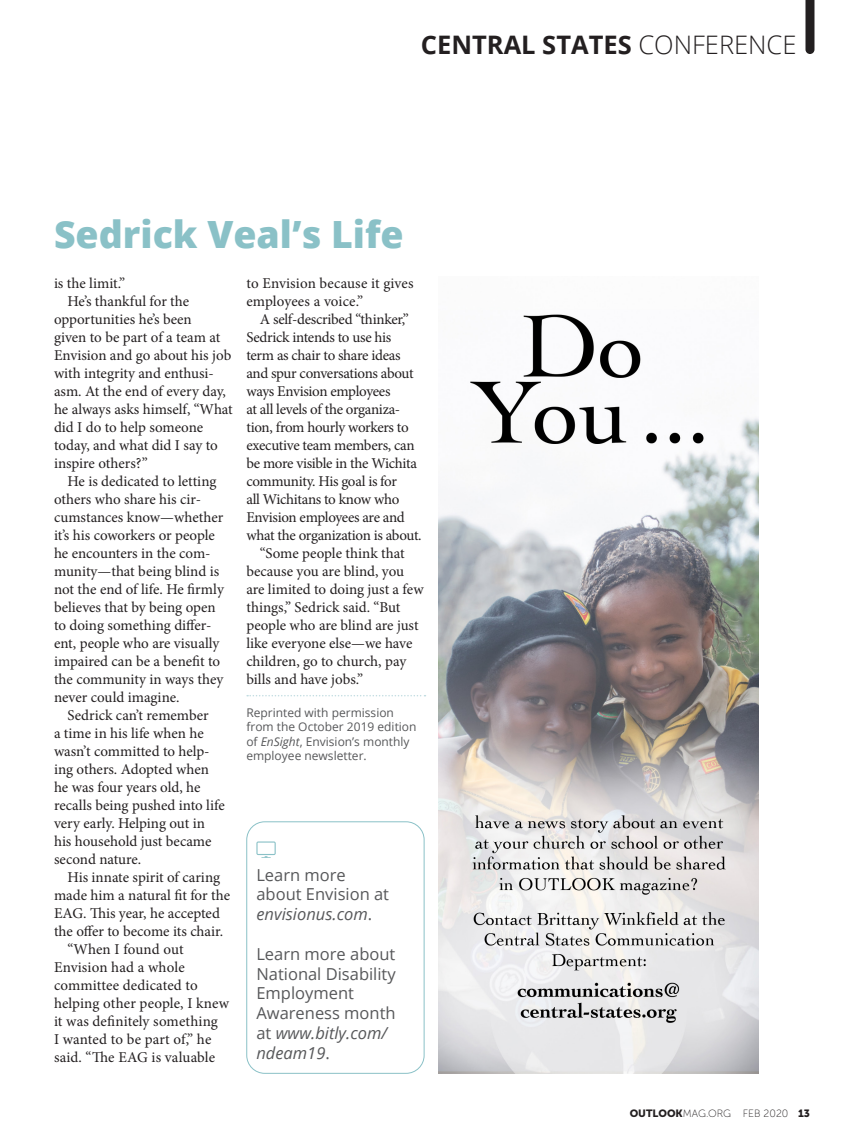
<style>
.page{position:relative;width:864px;height:1148px;background:#fff}
.page>*{position:absolute;margin:0;border:0;box-sizing:border-box;transform-origin:0 0}
.News_Title{font:800 37.5px "Open Sans";color:#8ac1c7}
.t1{font:700 25.5px "Open Sans";color:#231f20}
.Photo_Caption{font:16.5px/19.8px "Open Sans";color:#57585a}
.News_Text{font:15px/18px "Minion Pro";letter-spacing:-.005em;color:#231f20}
.News_Text-2{font:15px/18px "Minion Pro";letter-spacing:-.025em;color:#231f20}
.Author_Bio{font:12px/14.4px "Open Sans";color:#57585a}
.t2{font:10.5px "Museo Sans 100";color:#231f20}
.s1{font-weight:300}
.s2{font-style:italic}
.s3{font-family:"Museo Sans 900"}
</style>
<div class="page">
<svg style="left:806px;top:0;width:8px;height:54px"></svg>
<svg style="left:247px;top:695px;width:178px;height:1px"></svg>
<div style="left:246px;top:821px;width:178px;height:252px;border:1px solid #8ac1c7;border-radius:18px"></div>
<svg style="left:256px;top:841px;width:20px;height:17px"></svg>
<img style="left:439px;top:314px;width:319px;height:759px">
<h2 class="t1" style="left:421px;top:27px;width:377px">CENTRAL STATES <span class="s1">CONFERENCE</span></h2>
<p class="News_Title" style="left:54px;top:206px;width:351px">Sedrick Veal’s Life</p>
<p class="News_Text" style="left:54px;top:274px;width:73px">is the limit.”</p>
<p class="News_Text" style="left:54px;top:292px;width:180px;text-indent:14px">He’s thankful for the opportunities he’s been<br>given to be part of a team at<br>Envision and go about his job with integrity and enthusi&shy;asm. At the end of every day, he always asks himself, “What did I do to help someone today, and what did I say to inspire others?”</p>
<p class="News_Text" style="left:54px;top:472px;width:171px;text-indent:14px">He is dedicated to letting others who share his cir&shy;cumstances know—whether it’s his coworkers or people he encounters in the com&shy;munity—that being blind is not the end of life. He firmly believes that by being open to doing something differ&shy;ent, people who are visually impaired can be a benefit to the community in ways they never could imagine.</p>
<p class="News_Text" style="left:54px;top:706px;width:172px;text-indent:14px">Sedrick can’t remember<br>a time in his life when he wasn’t committed to help&shy;ing others. Adopted when he was four years old, he recalls being pushed into life very early. Helping out in his household just became second nature.</p>
<p class="News_Text" style="left:54px;top:868px;width:178px;text-indent:14px">His innate spirit of caring made him a natural fit for the<br>EAG. This year, he accepted the offer to become its chair.</p>
<p class="News_Text" style="left:54px;top:940px;width:177px;text-indent:14px">“When I found out<br>Envision had a whole committee dedicated to helping other people, I knew it was definitely something<br>I wanted to be part of,” he said. “The EAG is valuable</p>
<p class="News_Text" style="left:246px;top:274px;width:169px">to Envision because it gives employees a voice.”</p>
<p class="News_Text-2" style="left:246px;top:310px;width:177px;text-indent:14px">A self-described “thinker,”<br>Sedrick intends to use his term as chair to share ideas and spur conversations about ways Envision employees<br>at all levels of the organiza&shy;tion, from hourly workers to executive team members, can be more visible in the Wichita community. His goal is for<br>all Wichitans to know who<br>Envision employees are and what the organization is about.</p>
<p class="News_Text" style="left:246px;top:544px;width:179px;text-indent:14px">“Some people think that because you are blind, you are limited to doing just a few things,” Sedrick said. “But people who are blind are just like everyone else—we have children, go to church, pay bills and have jobs.”</p>
<p class="Author_Bio" style="left:246px;top:705px;width:172px">Reprinted with permission from the October 2019 edition of <span class="s2">EnSight</span>, Envision’s monthly employee newsletter.</p>
<p class="Photo_Caption" style="left:256px;top:864px;width:134px">Learn more about Envision at <span class="s2">envisionus.com</span>.</p>
<p class="Photo_Caption" style="left:256px;top:943px;width:141px">Learn more about<br>National Disability<br>Employment<br>Awareness month at <span class="s2">www.bitly.com/ ndeam19</span>.</p>
<p class="t2" style="left:630px;top:1107px;width:182px"><span class="s3">OUTLOOK</span>MAG.ORG FEB 2020 <span class="s3">13</span></p>
</div>
